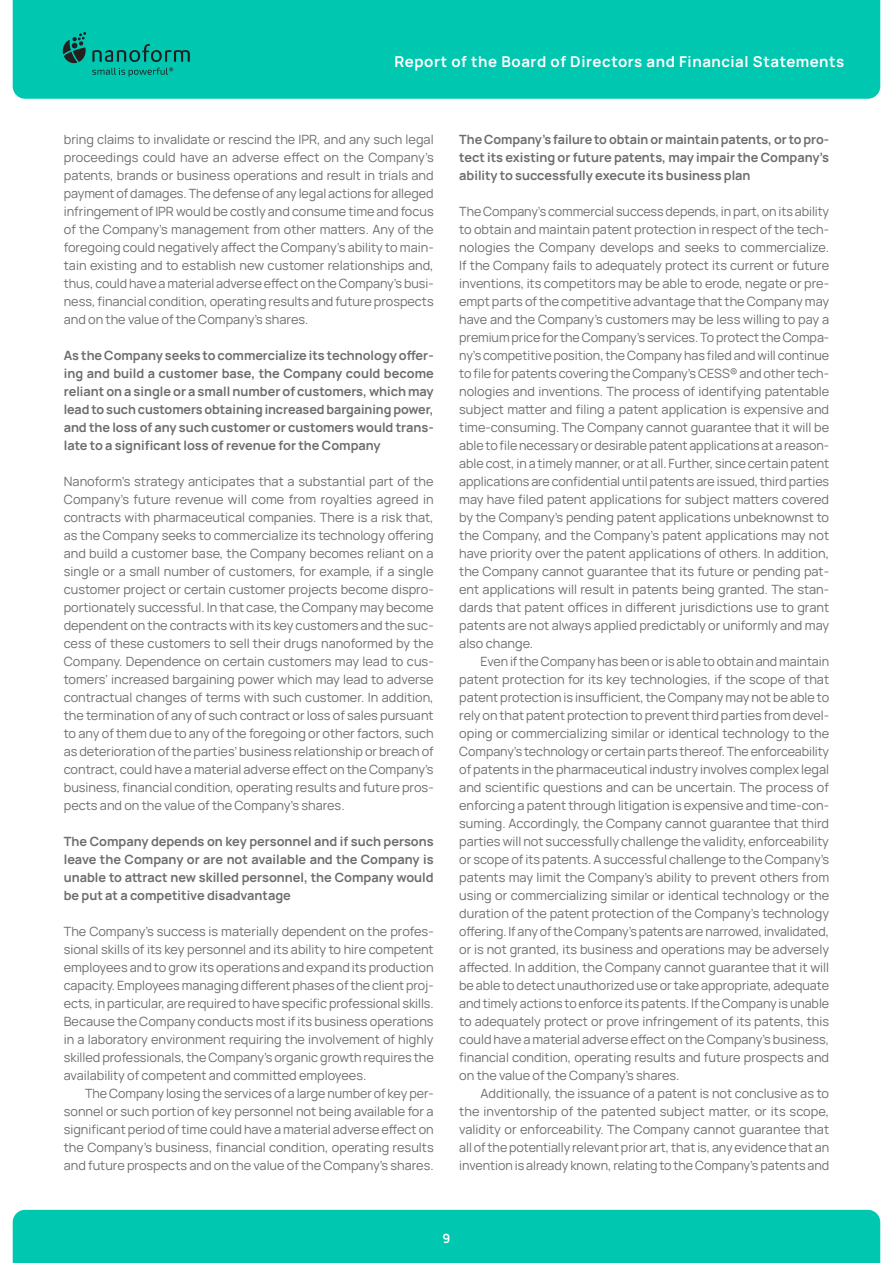
<style>
.page{position:relative;width:893px;height:1263px;background:#fff}
.page>*{position:absolute;margin:0;border:0;box-sizing:border-box;transform-origin:0 0}
.t1{font:700 15px "Manrope";letter-spacing:.04em;color:#fff}
._01_Body_1{font:12.75px/18px "Manrope";color:#6c6d70;text-align:justify}
._01_Body_indent{font:12.75px/18px "Manrope";color:#6c6d70;text-align:justify}
._01_Body_BOLD{font:700 12.75px/18px "Manrope";color:#6c6d70;text-align:justify}
.t2{font:700 12.75px "Manrope";color:#fff}
</style>
<div class="page">
<div style="left:13px;top:1210px;width:867px;height:53px;background:#00c7b0"></div>
<div style="left:13px;top:0;width:867px;height:99px;background:#00c7b0"></div>
<svg style="left:92px;top:44px;width:98px;height:18px;background:#099b8a"></svg>
<svg style="left:63px;top:32px;width:23px;height:31px"></svg>
<svg style="left:92px;top:68px;width:81px;height:9px"></svg>
<p class="t1" style="left:394px;top:49px;width:451px">Report of the Board of Directors and Financial Statements</p>
<p class="_01_Body_1" style="left:64px;top:130px;width:371px">bring claims to invalidate or rescind the IPR, and any such legal proceedings could have an adverse effect on the Company’s patents, brands or business operations and result in trials and payment of damages. The defense of any legal actions for alleged infringement of IPR would be costly and consume time and focus of the Company’s management from other matters. Any of the foregoing could negatively affect the Company’s ability to main&shy;tain existing and to establish new customer relationships and, thus, could have a material adverse effect on the Company’s busi&shy;ness, financial condition, operating results and future prospects and on the value of the Company’s shares.</p>
<p class="_01_Body_BOLD" style="left:64px;top:345px;width:371px">As the Company seeks to commercialize its technology offer&shy;ing and build a customer base, the Company could become reliant on a single or a small number of customers, which may lead to such customers obtaining increased bargaining power, and the loss of any such customer or customers would trans&shy;late to a significant loss of revenue for the Company</p>
<p class="_01_Body_1" style="left:64px;top:472px;width:371px">Nanoform’s strategy anticipates that a substantial part of the Company’s future revenue will come from royalties agreed in contracts with pharmaceutical companies. There is a risk that, as the Company seeks to commercialize its technology offering and build a customer base, the Company becomes reliant on a single or a small number of customers, for example, if a single customer project or certain customer projects become dispro&shy;portionately successful. In that case, the Company may become dependent on the contracts with its key customers and the suc&shy;cess of these customers to sell their drugs nanoformed by the Company. Dependence on certain customers may lead to cus&shy;tomers’ increased bargaining power which may lead to adverse contractual changes of terms with such customer. In addition, the termination of any of such contract or loss of sales pursuant to any of them due to any of the foregoing or other factors, such as deterioration of the parties’ business relationship or breach of contract, could have a material adverse effect on the Company’s business, financial condition, operating results and future pros&shy;pects and on the value of the Company’s shares.</p>
<p class="_01_Body_BOLD" style="left:64px;top:831px;width:371px">The Company depends on key personnel and if such persons leave the Company or are not available and the Company is unable to attract new skilled personnel, the Company would be put at a competitive disadvantage</p>
<p class="_01_Body_1" style="left:64px;top:922px;width:371px">The Company’s success is materially dependent on the profes&shy;sional skills of its key personnel and its ability to hire competent employees and to grow its operations and expand its production capacity. Employees managing different phases of the client proj&shy;ects, in particular, are required to have specific professional skills.<br>Because the Company conducts most if its business operations in a laboratory environment requiring the involvement of highly skilled professionals, the Company’s organic growth requires the availability of competent and committed employees.</p>
<p class="_01_Body_indent" style="left:64px;top:1084px;width:371px;text-indent:21px">The Company losing the services of a large number of key per&shy;sonnel or such portion of key personnel not being available for a significant period of time could have a material adverse effect on the Company’s business, financial condition, operating results and future prospects and on the value of the Company’s shares.</p>
<p class="_01_Body_BOLD" style="left:459px;top:129px;width:371px">The Company’s failure to obtain or maintain patents, or to pro&shy;tect its existing or future patents, may impair the Company’s ability to successfully execute its business plan</p>
<p class="_01_Body_1" style="left:459px;top:202px;width:371px">The Company’s commercial success depends, in part, on its ability to obtain and maintain patent protection in respect of the tech&shy;nologies the Company develops and seeks to commercialize.<br>If the Company fails to adequately protect its current or future inventions, its competitors may be able to erode, negate or pre&shy;empt parts of the competitive advantage that the Company may have and the Company’s customers may be less willing to pay a premium price for the Company’s services. To protect the Compa&shy;ny’s competitive position, the Company has filed and will continue to file for patents covering the Company’s CESS® and other tech&shy;nologies and inventions. The process of identifying patentable subject matter and filing a patent application is expensive and time-consuming. The Company cannot guarantee that it will be able to file necessary or desirable patent applications at a reason&shy;able cost, in a timely manner, or at all. Further, since certain patent applications are confidential until patents are issued, third parties may have filed patent applications for subject matters covered by the Company’s pending patent applications unbeknownst to the Company, and the Company’s patent applications may not have priority over the patent applications of others. In addition, the Company cannot guarantee that its future or pending pat&shy;ent applications will result in patents being granted. The stan&shy;dards that patent offices in different jurisdictions use to grant patents are not always applied predictably or uniformly and may also change.</p>
<p class="_01_Body_indent" style="left:459px;top:652px;width:371px;text-indent:21px">Even if the Company has been or is able to obtain and maintain patent protection for its key technologies, if the scope of that patent protection is insufficient, the Company may not be able to rely on that patent protection to prevent third parties from devel&shy;oping or commercializing similar or identical technology to the Company’s technology or certain parts thereof. The enforceability of patents in the pharmaceutical industry involves complex legal and scientific questions and can be uncertain. The process of enforcing a patent through litigation is expensive and time-con&shy;suming. Accordingly, the Company cannot guarantee that third parties will not successfully challenge the validity, enforceability or scope of its patents. A successful challenge to the Company’s patents may limit the Company’s ability to prevent others from using or commercializing similar or identical technology or the duration of the patent protection of the Company’s technology offering. If any of the Company’s patents are narrowed, invalidated, or is not granted, its business and operations may be adversely affected. In addition, the Company cannot guarantee that it will be able to detect unauthorized use or take appropriate, adequate and timely actions to enforce its patents. If the Company is unable to adequately protect or prove infringement of its patents, this could have a material adverse effect on the Company’s business, financial condition, operating results and future prospects and on the value of the Company’s shares.</p>
<p class="_01_Body_indent" style="left:459px;top:1084px;width:371px;text-indent:21px">Additionally, the issuance of a patent is not conclusive as to the inventorship of the patented subject matter, or its scope, validity or enforceability. The Company cannot guarantee that all of the potentially relevant prior art, that is, any evidence that an invention is already known, relating to the Company’s patents and</p>
<p class="t2" style="left:442px;top:1228px;width:9px">9</p>
</div>
